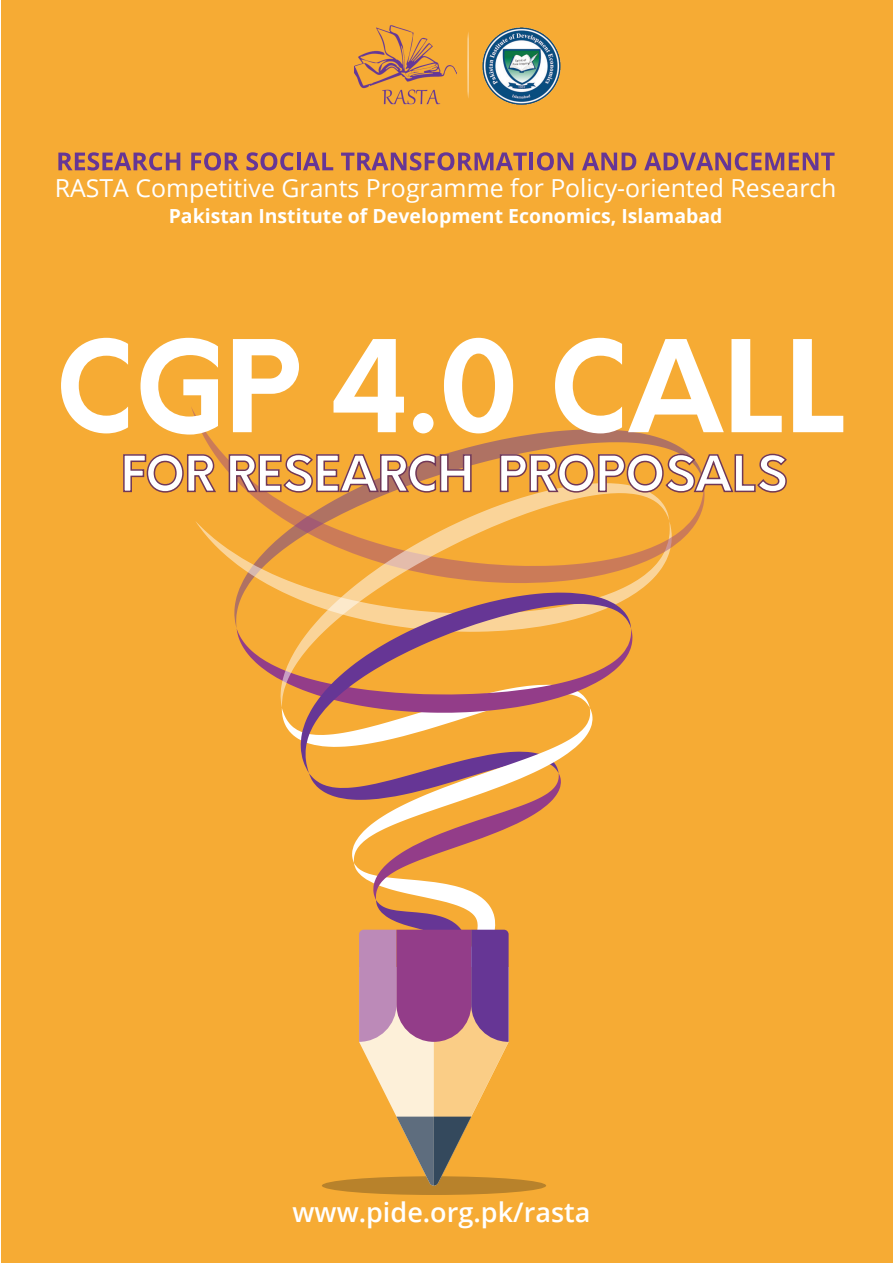
<style>
.page{position:relative;width:893px;height:1263px;background:#fff}
.page>*{position:absolute;margin:0;border:0;box-sizing:border-box;transform-origin:0 0}
.t1{font:700 124.2px "Orkney";color:#fff}
.t2{font:700 48.6px "Orkney";color:#fff}
.t3{font:600 27px "Open Sans";color:#fff}
.t4{font:24.9px "Open Sans";color:#fff}
.t5{font:700 19.5px "Open Sans";color:#fff}
</style>
<div class="page">
<div style="left:1px;top:0;width:892px;height:1263px;background:#f6ab34"></div>
<svg style="left:58px;top:152px;width:122px;height:19px"></svg>
<svg style="left:191px;top:152px;width:48px;height:19px"></svg>
<svg style="left:246px;top:152px;width:48px;height:19px"></svg>
<hr style="left:297px;top:153px;width:4px;height:17px;background:#663695">
<svg style="left:303px;top:152px;width:30px;height:18px"></svg>
<svg style="left:341px;top:152px;width:186px;height:19px"></svg>
<hr style="left:529px;top:153px;width:4px;height:17px;background:#663695">
<svg style="left:537px;top:152px;width:36px;height:19px"></svg>
<svg style="left:582px;top:152px;width:54px;height:18px"></svg>
<svg style="left:644px;top:152px;width:191px;height:19px"></svg>
<svg style="left:234px;top:583px;width:47px;height:48px"></svg>
<svg style="left:191px;top:407px;width:514px;height:176px"></svg>
<svg style="left:281px;top:483px;width:388px;height:159px"></svg>
<svg style="left:301px;top:592px;width:330px;height:36px"></svg>
<div style="left:322px;top:1176px;width:224px;height:19px;background:#b8822b;border-radius:50%"></div>
<svg style="left:237px;top:628px;width:395px;height:558px"></svg>
<img style="left:482px;top:27px;width:79px;height:78px">
<hr style="left:468px;top:31px;width:1px;height:68px;background:#fff;border-radius:50%">
<svg style="left:123px;top:453px;width:94px;height:40px"></svg>
<svg style="left:228px;top:453px;width:244px;height:40px"></svg>
<svg style="left:499px;top:453px;width:288px;height:40px"></svg>
<img style="left:354px;top:25px;width:102px;height:80px">
<p class="t4" style="left:55px;top:171px;width:783px">RASTA Competitive Grants Programme for Policy-oriented Research</p>
<p class="t5" style="left:169px;top:202px;width:555px">Pakistan Institute of Development Economics, Islamabad</p>
<h1 class="t1" style="left:56px;top:303px;width:792px">CGP 4.0 CALL</h1>
<h2 class="t2" style="left:121px;top:441px;width:668px">FOR RESEARCH PROPOSALS</h2>
<p class="t3" style="left:293px;top:1194px;width:299px">www.pide.org.pk/rasta</p>
</div>
